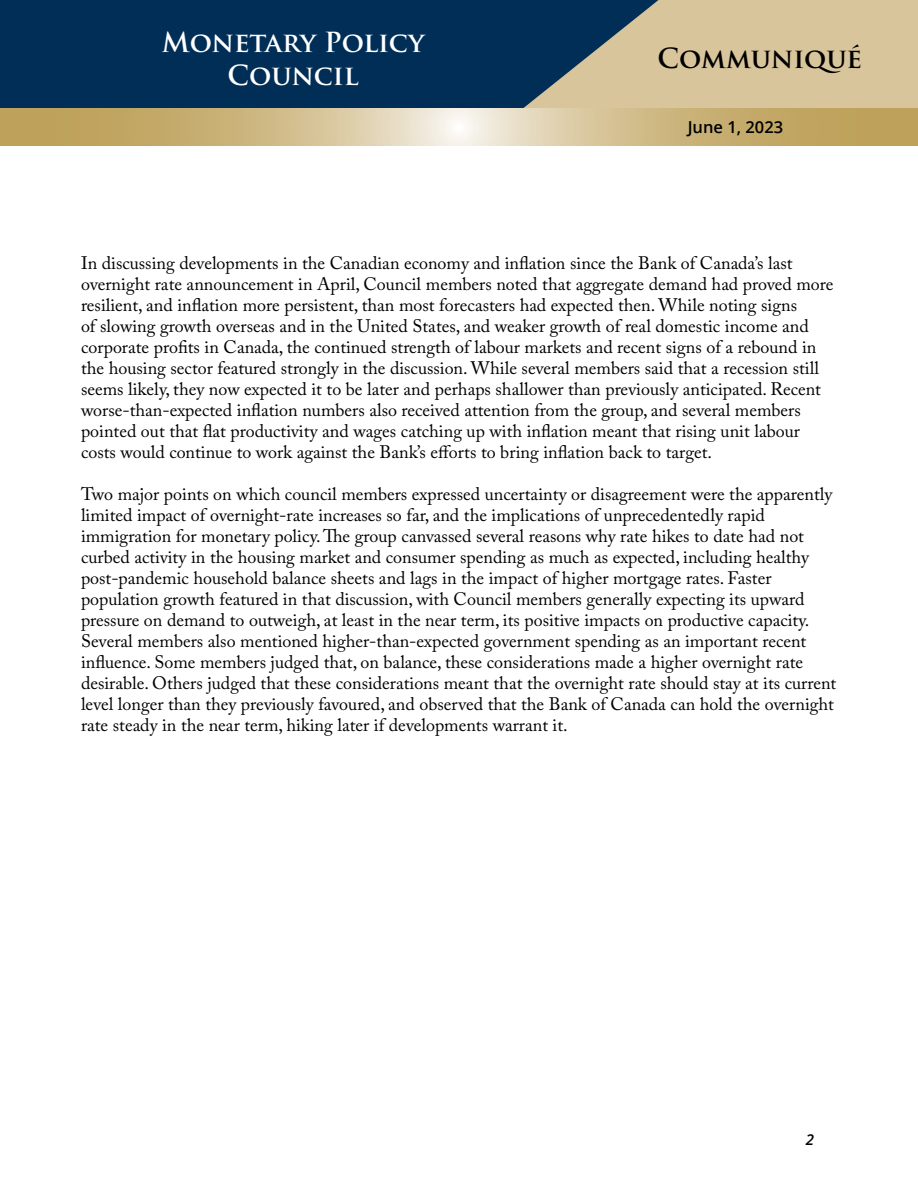
<style>
.page{position:relative;width:918px;height:1188px;background:#fff}
.page>*{position:absolute;margin:0;border:0;box-sizing:border-box;transform-origin:0 0}
.t1{font:700 27px/33px "Trajan Pro";color:#fff;text-align:center}
.t2{font:700 27px "Trajan Pro";letter-spacing:-.01em;color:#000}
.t3{font:18px/21px "Adobe Caslon Pro";color:#000}
.t4{font:600 16.5px "Open Sans";color:#000}
.t5{font:italic 600 15px "Open Sans";color:#000}
</style>
<div class="page">
<div style="left:0;top:0;width:664px;height:108px;background:#002e56"></div>
<svg style="left:524px;top:0;width:394px;height:108px"></svg>
<svg style="left:0;top:108px;width:918px;height:38px;background:#cfba88"></svg>
<h1 class="t1" style="left:162px;top:27px;width:264px">Monetary Policy<br>Council</h1>
<h1 class="t2" style="left:657px;top:42px;width:206px">Communiqué</h1>
<p class="t4" style="left:688px;top:116px;width:97px">June 1, 2023</p>
<p class="t3" style="left:81px;top:252px;width:754px">In discussing developments in the Canadian economy and inflation since the Bank of Canada’s last overnight rate announcement in April, Council members noted that aggregate demand had proved more resilient, and inflation more persistent, than most forecasters had expected then. While noting signs<br>of slowing growth overseas and in the United States, and weaker growth of real domestic income and corporate profits in Canada, the continued strength of labour markets and recent signs of a rebound in the housing sector featured strongly in the discussion. While several members said that a recession still seems likely, they now expected it to be later and perhaps shallower than previously anticipated. Recent worse-than-expected inflation numbers also received attention from the group, and several members pointed out that flat productivity and wages catching up with inflation meant that rising unit labour costs would continue to work against the Bank’s efforts to bring inflation back to target.</p>
<p class="t3" style="left:81px;top:483px;width:757px">Two major points on which council members expressed uncertainty or disagreement were the apparently limited impact of overnight-rate increases so far, and the implications of unprecedentedly rapid immigration for monetary policy. The group canvassed several reasons why rate hikes to date had not curbed activity in the housing market and consumer spending as much as expected, including healthy post-pandemic household balance sheets and lags in the impact of higher mortgage rates. Faster population growth featured in that discussion, with Council members generally expecting its upward pressure on demand to outweigh, at least in the near term, its positive impacts on productive capacity.<br>Several members also mentioned higher-than-expected government spending as an important recent influence. Some members judged that, on balance, these considerations made a higher overnight rate desirable. Others judged that these considerations meant that the overnight rate should stay at its current level longer than they previously favoured, and observed that the Bank of Canada can hold the overnight rate steady in the near term, hiking later if developments warrant it.</p>
<p class="t5" style="left:806px;top:1130px;width:10px">2</p>
</div>
